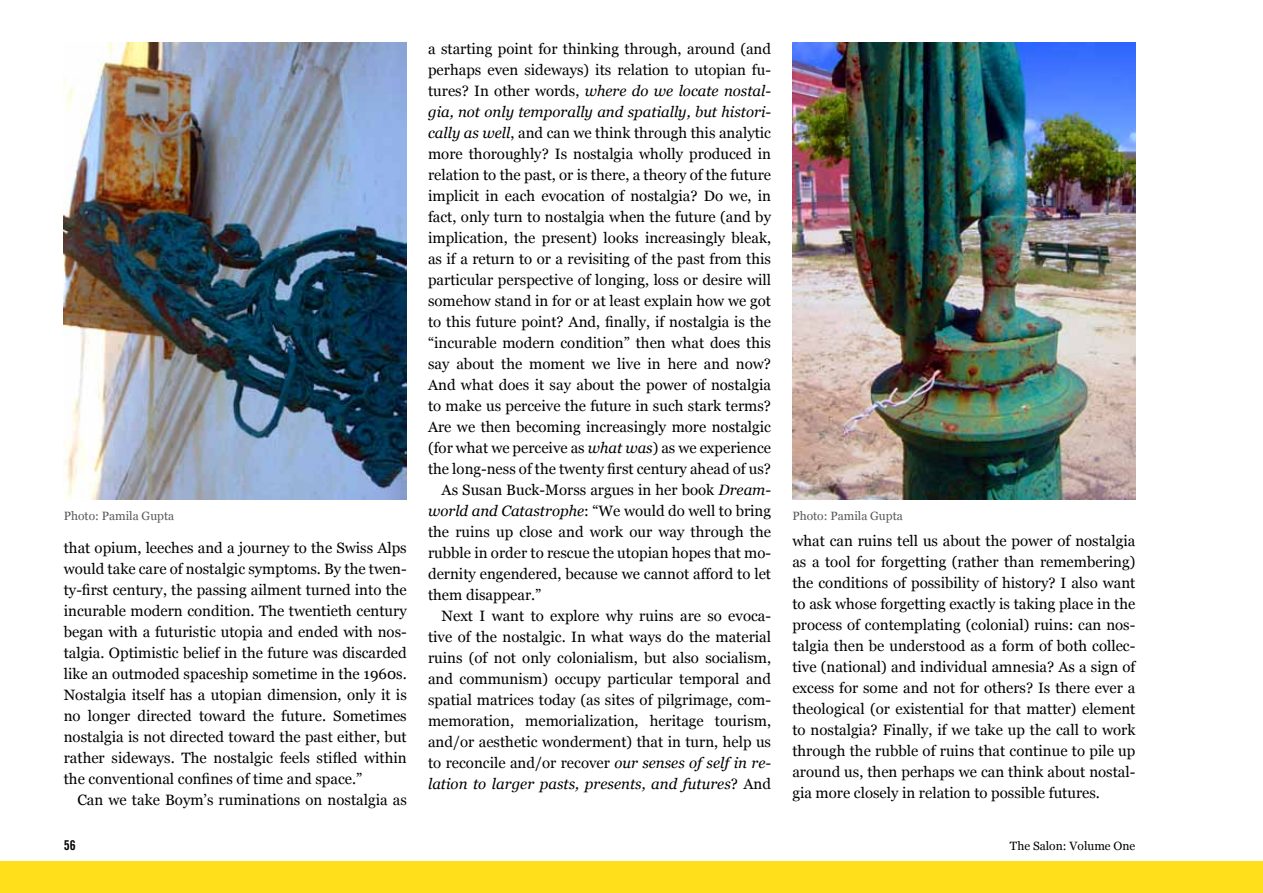
<style>
.page{position:relative;width:1263px;height:893px;background:#fff}
.page>*{position:absolute;margin:0;border:0;box-sizing:border-box;transform-origin:0 0}
.t1{font:15px/21px "Georgia";color:#000;text-align:justify}
.t2{font:italic 15px "Georgia";color:#000}
.t3{font:13.5px "Trade Gothic Bold Cond Twenty";color:#000}
.t4{font:12px "Georgia";color:#58595b}
.t5{font:12px "Georgia";color:#000}
.s1{font-style:normal}
.s2{font-style:italic}
</style>
<div class="page">
<div style="left:0;top:861px;width:1263px;height:32px;background:#ffde1c"></div>
<img style="left:64px;top:43px;width:343px;height:457px">
<img style="left:792px;top:43px;width:343px;height:457px">
<p class="t1" style="left:428px;top:39px;width:344px">a starting point for thinking through, around (and</p>
<p class="t1" style="left:428px;top:60px;width:344px">perhaps even sideways) its relation to utopian fu-</p>
<p class="t2" style="left:428px;top:81px;width:344px"><span class="s1">tures? In other words,</span> where do we locate nostal-</p>
<p class="t2" style="left:428px;top:102px;width:344px">gia, not only temporally and spatially, but histori-</p>
<p class="t1" style="left:428px;top:123px;width:344px"><span class="s2">cally as well</span>, and can we think through this analytic</p>
<p class="t1" style="left:428px;top:144px;width:344px">more thoroughly? Is nostalgia wholly produced in</p>
<p class="t1" style="left:428px;top:165px;width:344px">relation to the past, or is there, a theory of the future</p>
<p class="t1" style="left:428px;top:186px;width:344px">implicit in each evocation of nostalgia? Do we, in</p>
<p class="t1" style="left:428px;top:207px;width:344px">fact, only turn to nostalgia when the future (and by</p>
<p class="t1" style="left:428px;top:228px;width:344px">implication, the present) looks increasingly bleak,</p>
<p class="t1" style="left:428px;top:249px;width:344px">as if a return to or a revisiting of the past from this</p>
<p class="t1" style="left:428px;top:270px;width:344px">particular perspective of longing, loss or desire will</p>
<p class="t1" style="left:428px;top:291px;width:344px">somehow stand in for or at least explain how we got</p>
<p class="t1" style="left:428px;top:312px;width:344px">to this future point? And, finally, if nostalgia is the</p>
<p class="t1" style="left:428px;top:333px;width:344px">“incurable modern condition” then what does this</p>
<p class="t1" style="left:428px;top:354px;width:344px">say about the moment we live in here and now?</p>
<p class="t1" style="left:428px;top:375px;width:344px">And what does it say about the power of nostalgia</p>
<p class="t1" style="left:428px;top:396px;width:344px">to make us perceive the future in such stark terms?</p>
<p class="t1" style="left:428px;top:417px;width:344px">Are we then becoming increasingly more nostalgic</p>
<p class="t1" style="left:428px;top:438px;width:344px">(for what we perceive as <span class="s2">what was</span>) as we experience</p>
<p class="t1" style="left:428px;top:459px;width:345px">the long-ness of the twenty first century ahead of us?</p>
<p class="t1" style="left:442px;top:480px;width:331px">As Susan Buck-Morss argues in her book <span class="s2">Dream-</span></p>
<p class="t1" style="left:428px;top:501px;width:345px"><span class="s2">world and Catastrophe</span>: “We would do well to bring</p>
<p class="t1" style="left:428px;top:522px;width:344px">the ruins up close and work our way through the</p>
<p class="t1" style="left:428px;top:543px;width:344px">rubble in order to rescue the utopian hopes that mo-</p>
<p class="t1" style="left:428px;top:564px;width:344px">dernity engendered, because we cannot afford to let</p>
<p class="t1" style="left:428px;top:585px;width:115px">them disappear.”</p>
<p class="t1" style="left:442px;top:606px;width:331px">Next I want to explore why ruins are so evoca-</p>
<p class="t1" style="left:428px;top:627px;width:344px">tive of the nostalgic. In what ways do the material</p>
<p class="t1" style="left:428px;top:648px;width:345px">ruins (of not only colonialism, but also socialism,</p>
<p class="t1" style="left:428px;top:669px;width:345px">and communism) occupy particular temporal and</p>
<p class="t1" style="left:428px;top:690px;width:344px">spatial matrices today (as sites of pilgrimage, com-</p>
<p class="t1" style="left:428px;top:711px;width:345px">memoration, memorialization, heritage tourism,</p>
<p class="t1" style="left:428px;top:732px;width:345px">and/or aesthetic wonderment) that in turn, help us</p>
<p class="t1" style="left:428px;top:753px;width:344px">to reconcile and/or recover <span class="s2">our senses of self in re-</span></p>
<p class="t2" style="left:428px;top:774px;width:344px">lation to larger pasts, presents, and futures<span class="s1">? And</span></p>
<p class="t4" style="left:64px;top:508px;width:112px">Photo: Pamila Gupta</p>
<p class="t4" style="left:792px;top:508px;width:112px">Photo: Pamila Gupta</p>
<p class="t1" style="left:792px;top:530px;width:345px">what can ruins tell us about the power of nostalgia as a tool for forgetting (rather than remembering) the conditions of possibility of history? I also want to ask whose forgetting exactly is taking place in the process of contemplating (colonial) ruins: can nos&shy;talgia then be understood as a form of both collec&shy;tive (national) and individual amnesia? As a sign of excess for some and not for others? Is there ever a theological (or existential for that matter) element to nostalgia? Finally, if we take up the call to work through the rubble of ruins that continue to pile up around us, then perhaps we can think about nostal&shy;gia more closely in relation to possible futures.</p>
<p class="t1" style="left:64px;top:537px;width:345px">that opium, leeches and a journey to the Swiss Alps would take care of nostalgic symptoms. By the twen&shy;ty-first century, the passing ailment turned into the incurable modern condition. The twentieth century began with a futuristic utopia and ended with nos&shy;talgia. Optimistic belief in the future was discarded like an outmoded spaceship sometime in the 1960s.<br>Nostalgia itself has a utopian dimension, only it is no longer directed toward the future. Sometimes nostalgia is not directed toward the past either, but rather sideways. The nostalgic feels stifled within the conventional confines of time and space.”</p>
<p class="t1" style="left:77px;top:789px;width:331px">Can we take Boym’s ruminations on nostalgia as</p>
<p class="t3" style="left:64px;top:837px;width:13px">56</p>
<p class="t5" style="left:1010px;top:839px;width:127px">The Salon: Volume One</p>
</div>
